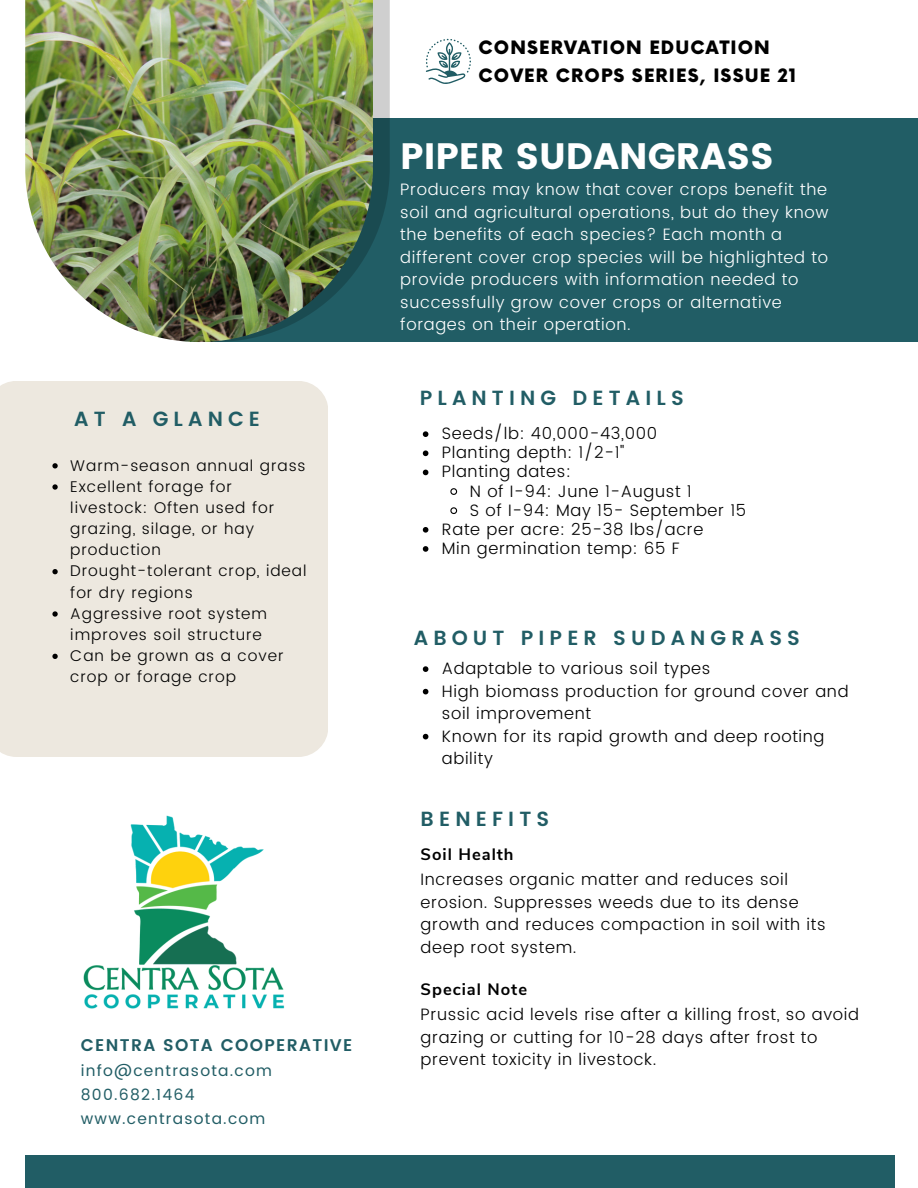
<style>
.page{position:relative;width:918px;height:1188px;background:#fff}
.page>*{position:absolute;margin:0;border:0;box-sizing:border-box;transform-origin:0 0}
.t1{font:36.75px "Poppins";color:#fff}
.t2{font:600 20.4px "Poppins";letter-spacing:.25em;color:#215d65}
.t3{font:900 18px/28.2px "Now";letter-spacing:.06em;color:#000}
.t4{font:600 16.95px "Poppins";letter-spacing:.08em;color:#215d65}
.t5{font:300 16.5px/22.5px "Poppins";letter-spacing:.04em;color:#000}
.t6{font:300 16.5px/22.5px "Poppins";letter-spacing:.04em;color:#fff}
.t7{font:700 16.5px "Nunito Sans";letter-spacing:.06em;color:#000}
.t8{font:300 15.45px/21.1px "Poppins";letter-spacing:.06em;color:#000}
.t9{font:15.45px/24.3px "Poppins";letter-spacing:.08em;color:#215d65}
</style>
<div class="page">
<div style="left:190px;top:119px;width:728px;height:223px;background:#215d65"></div>
<svg style="left:373px;top:0;width:17px;height:241px"></svg>
<img style="left:25px;top:0;width:348px;height:342px">
<div style="left:0;top:381px;width:328px;height:376px;background:#ede8df"></div>
<div style="left:25px;top:1155px;width:869px;height:33px;background:#215d65"></div>
<svg style="left:426px;top:39px;width:45px;height:45px"></svg>
<img style="left:83px;top:815px;width:202px;height:194px">
<svg style="left:52px;top:463px;width:6px;height:5px"></svg>
<svg style="left:52px;top:484px;width:6px;height:6px"></svg>
<svg style="left:52px;top:569px;width:6px;height:5px"></svg>
<svg style="left:52px;top:611px;width:6px;height:6px"></svg>
<svg style="left:52px;top:654px;width:6px;height:5px"></svg>
<svg style="left:423px;top:666px;width:5px;height:6px"></svg>
<svg style="left:423px;top:689px;width:5px;height:5px"></svg>
<svg style="left:423px;top:734px;width:5px;height:5px"></svg>
<svg style="left:423px;top:431px;width:5px;height:6px"></svg>
<svg style="left:423px;top:450px;width:5px;height:6px"></svg>
<svg style="left:423px;top:470px;width:5px;height:5px"></svg>
<svg style="left:450px;top:488px;width:8px;height:7px"></svg>
<svg style="left:450px;top:507px;width:8px;height:7px"></svg>
<svg style="left:423px;top:527px;width:5px;height:6px"></svg>
<svg style="left:423px;top:546px;width:5px;height:6px"></svg>
<h5 class="t2" style="left:74px;top:407px;width:187px">AT A GLANCE</h5>
<h5 class="t8" style="left:70px;top:455px;width:237px">Warm-season annual grass</h5>
<h2 class="t8" style="left:70px;top:476px;width:205px">Excellent forage for livestock: Often used for grazing, silage, or hay production</h2>
<p class="t8" style="left:70px;top:561px;width:238px">Drought-tolerant crop, ideal for dry regions</p>
<p class="t8" style="left:70px;top:603px;width:198px">Aggressive root system improves soil structure</p>
<p class="t8" style="left:70px;top:645px;width:215px">Can be grown as a cover crop or forage crop</p>
<h3 class="t4" style="left:81px;top:1035px;width:273px">CENTRA SOTA COOPERATIVE</h3>
<p class="t9" style="left:81px;top:1058px;width:193px">info@centrasota.com<br>800.682.1464 www.centrasota.com</p>
<h4 class="t3" style="left:478px;top:35px;width:320px">CONSERVATION EDUCATION<br>COVER CROPS SERIES, ISSUE 21</h4>
<p class="t1" style="left:400px;top:135px;width:375px">PIPER SUDANGRASS</p>
<p class="t6" style="left:400px;top:178px;width:430px">Producers may know that cover crops benefit the soil and agricultural operations, but do they know the benefits of each species? Each month a different cover crop species will be highlighted to provide producers with information needed to successfully grow cover crops or alternative forages on their operation.</p>
<p class="t2" style="left:420px;top:386px;width:265px">PLANTING DETAILS</p>
<p class="t5" style="left:442px;top:422px;width:217px">Seeds/lb: 40,000-43,000</p>
<p class="t5" style="left:442px;top:441px;width:184px">Planting depth: 1/2-1"</p>
<p class="t5" style="left:442px;top:461px;width:131px">Planting dates:</p>
<p class="t5" style="left:470px;top:480px;width:223px">N of I-94: June 1-August 1</p>
<h2 class="t5" style="left:470px;top:499px;width:278px">S of I-94: May 15- September 15</h2>
<p class="t5" style="left:442px;top:518px;width:263px">Rate per acre: 25-38 lbs/acre</p>
<p class="t5" style="left:442px;top:537px;width:239px">Min germination temp: 65 F</p>
<p class="t2" style="left:414px;top:626px;width:388px">ABOUT PIPER SUDANGRASS</p>
<h2 class="t5" style="left:442px;top:657px;width:270px">Adaptable to various soil types</h2>
<p class="t5" style="left:442px;top:680px;width:408px">High biomass production for ground cover and soil improvement</p>
<p class="t5" style="left:442px;top:725px;width:384px">Known for its rapid growth and deep rooting ability</p>
<h4 class="t2" style="left:421px;top:807px;width:130px">BENEFITS</h4>
<h3 class="t7" style="left:421px;top:843px;width:94px">Soil Health</h3>
<p class="t5" style="left:421px;top:869px;width:407px">Increases organic matter and reduces soil erosion. Suppresses weeds due to its dense growth and reduces compaction in soil with its deep root system.</p>
<h2 class="t7" style="left:421px;top:978px;width:108px">Special Note</h2>
<h5 class="t5" style="left:421px;top:1003px;width:440px">Prussic acid levels rise after a killing frost, so avoid grazing or cutting for 10-28 days after frost to prevent toxicity in livestock.</h5>
</div>
